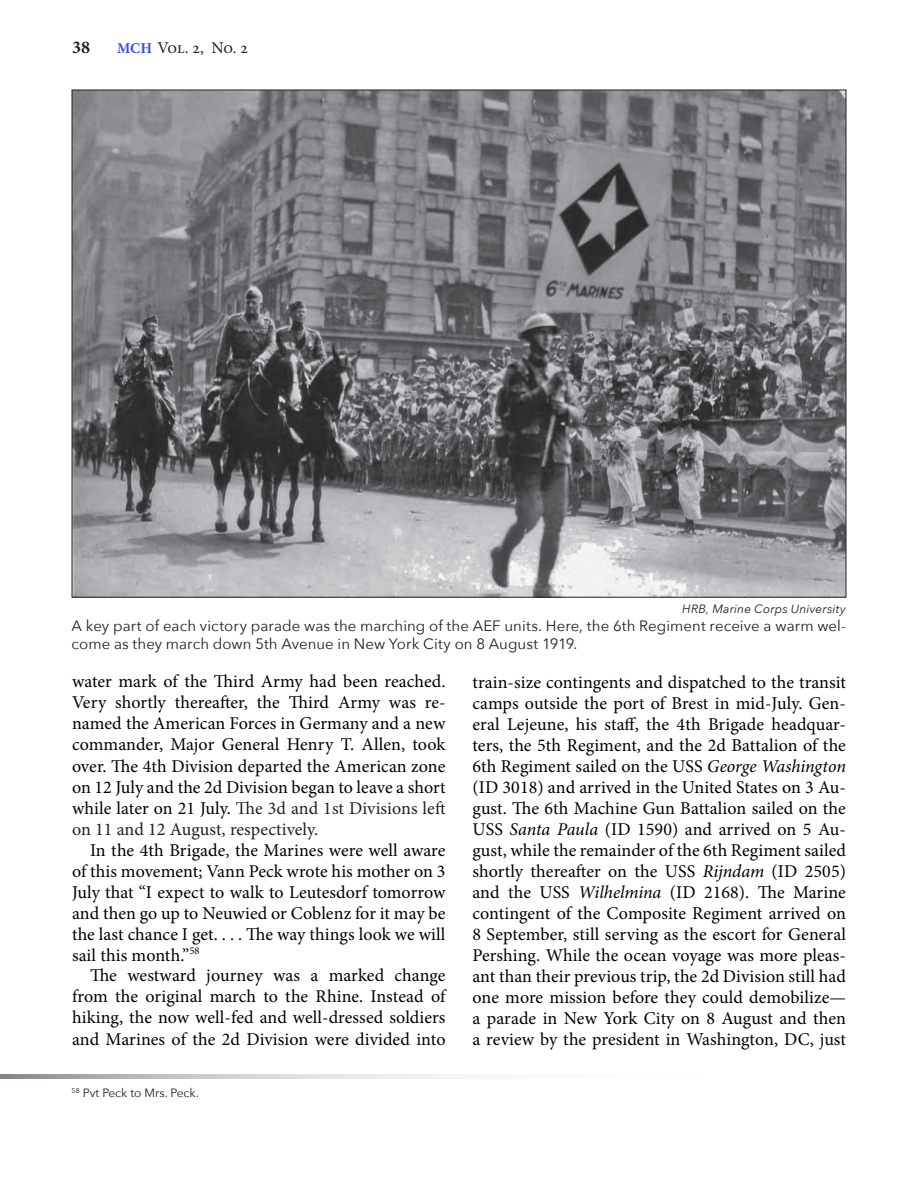
<style>
.page{position:relative;width:918px;height:1188px;background:#fff}
.page>*{position:absolute;margin:0;border:0;box-sizing:border-box;transform-origin:0 0}
.t1{font:18px/21px "Minion Pro";letter-spacing:.005em;color:#000;text-align:justify}
.t2{font:700 18px "Minion Pro";color:#231f20}
.t3{font:16.5px "Minion Pro";color:#231f20}
.Paragraph_Style_1{font:15px/18px "Avenir Next";letter-spacing:.005em;color:#231f20}
.Paragraph_Style_1-2{font:italic 12px "Avenir Next";letter-spacing:.015em;color:#231f20}
.t4{font:12px "Avenir Next";color:#231f20}
.s1{font-weight:700;font-size:15px;color:#384fdb}
.s2{color:#231f20}
.s3{font-style:italic}
</style>
<div class="page">
<svg style="left:0;top:1074px;width:461px;height:4px;background:#cbcaca"></svg>
<img style="left:74px;top:92px;width:770px;height:504px">
<p class="t2" style="left:72px;top:35px;width:19px">38</p>
<p class="t3" style="left:117px;top:37px;width:133px"><span class="s1">MCH</span> Vol. 2, No. 2</p>
<p class="Paragraph_Style_1-2" style="left:682px;top:599px;width:165px">HRB, Marine Corps University</p>
<p class="Paragraph_Style_1" style="left:72px;top:616px;width:776px">A key part of each victory parade was the marching of the AEF units. Here, the 6th Regiment receive a warm wel&shy;come as they march down 5th Avenue in New York City on 8 August 1919.</p>
<p class="t1" style="left:72px;top:671px;width:375px">water mark of the Third Army had been reached.<br>Very shortly thereafter, the Third Army was re&shy;named the American Forces in Germany and a new commander, Major General Henry T. Allen, took over. The 4th Division departed the American zone on 12 July and the 2d Division began to leave a short while later on 21 July. <span class="s2">The 3d and 1st Divisions left on 11 and 12 August, respectively.</span></p>
<p class="t1" style="left:72px;top:839px;width:375px;text-indent:18px">In the 4th Brigade, the Marines were well aware of this movement; Vann Peck wrote his mother on 3<br>July that “I expect to walk to Leutesdorf tomorrow and then go up to Neuwied or Coblenz for it may be the last chance I get. . . . The way things look we will sail this month.”<sup>58</sup></p>
<p class="t1" style="left:72px;top:965px;width:375px;text-indent:18px">The westward journey was a marked change from the original march to the Rhine. Instead of hiking, the now well-fed and well-dressed soldiers and Marines of the 2d Division were divided into</p>
<p class="t4" style="left:72px;top:1083px;width:129px"><sup>58</sup> Pvt Peck to Mrs. Peck.</p>
<p class="t1" style="left:472px;top:671px;width:375px">train-size contingents and dispatched to the transit camps outside the port of Brest in mid-July. Gen&shy;eral Lejeune, his staff, the 4th Brigade headquar&shy;ters, the 5th Regiment, and the 2d Battalion of the 6th Regiment sailed on the USS <span class="s3">George Washington </span>(ID 3018) and arrived in the United States on 3 Au&shy;gust. The 6th Machine Gun Battalion sailed on the USS <span class="s3">Santa Paula</span> (ID 1590) and arrived on 5 Au&shy;gust, while the remainder of the 6th Regiment sailed shortly thereafter on the USS <span class="s3">Rijndam</span> (ID 2505) and the USS <span class="s3">Wilhelmina</span> (ID 2168). The Marine contingent of the Composite Regiment arrived on 8 September, still serving as the escort for General Pershing. While the ocean voyage was more pleas&shy;ant than their previous trip, the 2d Division still had one more mission before they could demobilize— a parade in New York City on 8 August and then a review by the president in Washington, DC, just</p>
</div>
